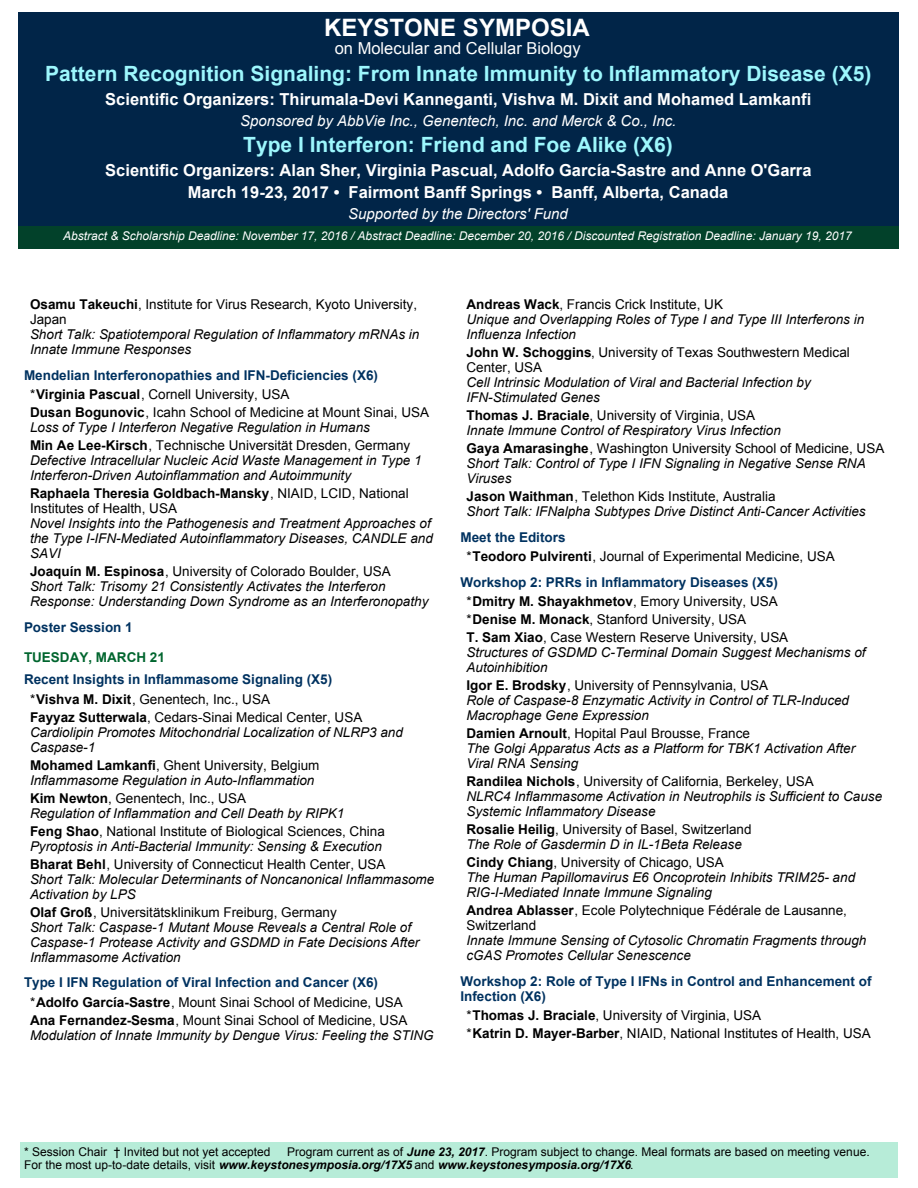
<style>
.page{position:relative;width:918px;height:1188px;background:#fff}
.page>*{position:absolute;margin:0;border:0;box-sizing:border-box;transform-origin:0 0}
.t1{font:700 24px "Arial";color:#fff}
.t2{font:700 21px "Arial";color:#9df7fd}
.t3{font:700 16.5px/22.5px "Arial";color:#fff;text-align:center}
.t4{font:16.5px "Arial";color:#fff}
.t5{font:italic 15px "Arial";color:#fff}
.t6{font:italic 13.5px/15px "Arial";color:#000}
.t7{font:13.5px/15px "Arial";color:#000}
.t8{font:700 13.5px/19.5px "Arial";color:#003260}
.t9{font:700 13.5px "Arial";color:#00652e}
.t10{font:12px/13.5px "Arial";color:#000}
.t11{font:italic 12px "Arial";color:#fff}
.s1{font-weight:700}
.s2{font-weight:400;color:#000}
.s3{color:#000}
.s4{font-weight:700;font-style:normal}
.s5{font-style:normal}
.s6{font-weight:700;color:#003260}
.s7{font-weight:700;font-style:italic}
</style>
<div class="page">
<div style="left:20px;top:1142px;width:877px;height:36px;background:#b7ecd8"></div>
<div style="left:18px;top:12px;width:881px;height:214px;background:#012548"></div>
<div style="left:18px;top:226px;width:881px;height:23px;background:#02412a"></div>
<h1 class="t1" style="left:324px;top:19px;width:267px">KEYSTONE SYMPOSIA</h1>
<p class="t4" style="left:335px;top:42px;width:247px">on Molecular and Cellular Biology</p>
<h2 class="t2" style="left:45px;top:66px;width:828px">Pattern Recognition Signaling: From Innate Immunity to Inflammatory Disease (X5)</h2>
<p class="t3" style="left:105px;top:89px;width:707px">Scientific Organizers: Thirumala-Devi Kanneganti, Vishva M. Dixit and Mohamed Lamkanfi</p>
<p class="t5" style="left:240px;top:115px;width:438px">Sponsored by AbbVie Inc., Genentech, Inc. and Merck &amp; Co., Inc.</p>
<h2 class="t2" style="left:243px;top:136px;width:431px">Type I Interferon: Friend and Foe Alike (X6)</h2>
<p class="t3" style="left:105px;top:160px;width:708px">Scientific Organizers: Alan Sher, Virginia Pascual, Adolfo García-Sastre and Anne O'Garra<br>March 19-23, 2017 • Fairmont Banff Springs • Banff, Alberta, Canada</p>
<p class="t5" style="left:348px;top:208px;width:221px">Supported by the Directors' Fund</p>
<p class="t11" style="left:63px;top:231px;width:790px">Abstract &amp; Scholarship Deadline: November 17, 2016 / Abstract Deadline: December 20, 2016 / Discounted Registration Deadline: January 19, 2017</p>
<p class="t7" style="left:30px;top:298px;width:389px"><span class="s1">Osamu Takeuchi</span>, Institute for Virus Research, Kyoto University,<br>Japan</p>
<p class="t6" style="left:30px;top:328px;width:391px">Short Talk: Spatiotemporal Regulation of Inflammatory mRNAs in<br>Innate Immune Responses</p>
<p class="t8" style="left:30px;top:366px;width:350px;text-indent:-6px">Mendelian Interferonopathies and IFN-Deficiencies (X6) <span class="s2">*</span><span class="s3">Virginia Pascual</span><span class="s2">, Cornell University, USA</span></p>
<p class="t6" style="left:30px;top:406px;width:401px"><span class="s4">Dusan Bogunovic</span><span class="s5">, Icahn School of Medicine at Mount Sinai, USA<br></span>Loss of Type I Interferon Negative Regulation in Humans</p>
<p class="t6" style="left:30px;top:439px;width:393px"><span class="s4">Min Ae Lee-Kirsch</span><span class="s5">, Technische Universität Dresden, Germany<br></span>Defective Intracellular Nucleic Acid Waste Management in Type 1<br>Interferon-Driven Autoinflammation and Autoimmunity</p>
<p class="t7" style="left:30px;top:487px;width:380px"><span class="s1">Raphaela Theresia Goldbach-Mansky</span>, NIAID, LCID, National<br>Institutes of Health, USA</p>
<p class="t6" style="left:30px;top:517px;width:404px">Novel Insights into the Pathogenesis and Treatment Approaches of the Type I-IFN-Mediated Autoinflammatory Diseases, CANDLE and<br>SAVI</p>
<p class="t6" style="left:30px;top:565px;width:400px"><span class="s4">Joaquín M. Espinosa</span><span class="s5">, University of Colorado Boulder, USA<br></span>Short Talk: Trisomy 21 Consistently Activates the Interferon<br>Response: Understanding Down Syndrome as an Interferonopathy</p>
<p class="t8" style="left:24px;top:618px;width:110px">Poster Session 1</p>
<p class="t9" style="left:24px;top:652px;width:143px">TUESDAY, MARCH 21</p>
<p class="t8" style="left:30px;top:671px;width:304px;text-indent:-6px">Recent Insights in Inflammasome Signaling (X5) <span class="s2">*</span><span class="s3">Vishva M. Dixit</span><span class="s2">, Genentech, Inc., USA</span></p>
<p class="t6" style="left:30px;top:710px;width:374px"><span class="s4">Fayyaz Sutterwala</span><span class="s5">, Cedars-Sinai Medical Center, USA<br></span>Cardiolipin Promotes Mitochondrial Localization of NLRP3 and<br>Caspase-1</p>
<p class="t6" style="left:30px;top:758px;width:291px"><span class="s4">Mohamed Lamkanfi</span><span class="s5">, Ghent University, Belgium<br></span>Inflammasome Regulation in Auto-Inflammation</p>
<p class="t6" style="left:30px;top:791px;width:316px"><span class="s4">Kim Newton</span><span class="s5">, Genentech, Inc., USA<br></span>Regulation of Inflammation and Cell Death by RIPK1</p>
<p class="t6" style="left:30px;top:824px;width:356px"><span class="s4">Feng Shao</span><span class="s5">, National Institute of Biological Sciences, China<br></span>Pyroptosis in Anti-Bacterial Immunity: Sensing &amp; Execution</p>
<p class="t6" style="left:30px;top:857px;width:406px"><span class="s4">Bharat Behl</span><span class="s5">, University of Connecticut Health Center, USA<br></span>Short Talk: Molecular Determinants of Noncanonical Inflammasome<br>Activation by LPS</p>
<p class="t6" style="left:30px;top:905px;width:391px"><span class="s4">Olaf Groß</span><span class="s5">, Universitätsklinikum Freiburg, Germany<br></span>Short Talk: Caspase-1 Mutant Mouse Reveals a Central Role of Caspase-1 Protease Activity and GSDMD in Fate Decisions After Inflammasome Activation</p>
<p class="t8" style="left:30px;top:974px;width:374px;text-indent:-6px">Type I IFN Regulation of Viral Infection and Cancer (X6) <span class="s2">*</span><span class="s3">Adolfo García-Sastre</span><span class="s2">, Mount Sinai School of Medicine, USA</span></p>
<p class="t6" style="left:30px;top:1013px;width:405px"><span class="s4">Ana Fernandez-Sesma</span><span class="s5">, Mount Sinai School of Medicine, USA<br></span>Modulation of Innate Immunity by Dengue Virus: Feeling the STING</p>
<p class="t6" style="left:466px;top:298px;width:399px"><span class="s4">Andreas Wack</span><span class="s5">, Francis Crick Institute, UK<br></span>Unique and Overlapping Roles of Type I and Type III Interferons in<br>Influenza Infection</p>
<p class="t7" style="left:466px;top:346px;width:385px"><span class="s1">John W. Schoggins</span>, University of Texas Southwestern Medical<br>Center, USA</p>
<p class="t6" style="left:466px;top:376px;width:346px">Cell Intrinsic Modulation of Viral and Bacterial Infection by<br>IFN-Stimulated Genes</p>
<p class="t6" style="left:466px;top:409px;width:316px"><span class="s4">Thomas J. Braciale</span><span class="s5">, University of Virginia, USA<br></span>Innate Immune Control of Respiratory Virus Infection</p>
<p class="t6" style="left:466px;top:442px;width:419px"><span class="s4">Gaya Amarasinghe</span><span class="s5">, Washington University School of Medicine, USA<br></span>Short Talk: Control of Type I IFN Signaling in Negative Sense RNA<br>Viruses</p>
<p class="t6" style="left:466px;top:490px;width:401px"><span class="s4">Jason Waithman</span><span class="s5">, Telethon Kids Institute, Australia<br></span>Short Talk: IFNalpha Subtypes Drive Distinct Anti-Cancer Activities</p>
<p class="t7" style="left:466px;top:528px;width:370px;line-height:19.5px;text-indent:-6px"><span class="s6">Meet the Editors<br></span>*<span class="s1">Teodoro Pulvirenti</span>, Journal of Experimental Medicine, USA</p>
<p class="t8" style="left:460px;top:573px;width:319px;text-align:center">Workshop 2: PRRs in Inflammatory Diseases (X5) <span class="s2">*</span><span class="s3">Dmitry M. Shayakhmetov</span><span class="s2">, Emory University, USA</span></p>
<p class="t7" style="left:466px;top:612px;width:323px;line-height:18px">*<span class="s1">Denise M. Monack</span>, Stanford University, USA<br><span class="s1">T. Sam Xiao</span>, Case Western Reserve University, USA</p>
<p class="t6" style="left:466px;top:646px;width:401px">Structures of GSDMD C-Terminal Domain Suggest Mechanisms of<br>Autoinhibition</p>
<p class="t6" style="left:466px;top:679px;width:384px"><span class="s4">Igor E. Brodsky</span><span class="s5">, University of Pennsylvania, USA<br></span>Role of Caspase-8 Enzymatic Activity in Control of TLR-Induced<br>Macrophage Gene Expression</p>
<p class="t6" style="left:466px;top:727px;width:390px"><span class="s4">Damien Arnoult</span><span class="s5">, Hopital Paul Brousse, France<br></span>The Golgi Apparatus Acts as a Platform for TBK1 Activation After<br>Viral RNA Sensing</p>
<p class="t6" style="left:466px;top:775px;width:417px"><span class="s4">Randilea Nichols</span><span class="s5">, University of California, Berkeley, USA<br></span>NLRC4 Inflammasome Activation in Neutrophils is Sufficient to Cause<br>Systemic Inflammatory Disease</p>
<p class="t6" style="left:466px;top:823px;width:287px"><span class="s4">Rosalie Heilig</span><span class="s5">, University of Basel, Switzerland<br></span>The Role of Gasdermin D in IL-1Beta Release</p>
<p class="t6" style="left:466px;top:856px;width:390px"><span class="s4">Cindy Chiang</span><span class="s5">, University of Chicago, USA<br></span>The Human Papillomavirus E6 Oncoprotein Inhibits TRIM25- and<br>RIG-I-Mediated Innate Immune Signaling</p>
<p class="t7" style="left:466px;top:904px;width:382px"><span class="s1">Andrea Ablasser</span>, Ecole Polytechnique Fédérale de Lausanne,<br>Switzerland</p>
<p class="t6" style="left:466px;top:934px;width:401px">Innate Immune Sensing of Cytosolic Chromatin Fragments through cGAS Promotes Cellular Senescence</p>
<p class="t8" style="left:460px;top:975px;width:413px;line-height:15px">Workshop 2: Role of Type I IFNs in Control and Enhancement of<br>Infection (X6)</p>
<p class="t7" style="left:466px;top:1008px;width:406px;line-height:18px">*<span class="s1">Thomas J. Braciale</span>, University of Virginia, USA<br>*<span class="s1">Katrin D. Mayer-Barber</span>, NIAID, National Institutes of Health, USA</p>
<p class="t10" style="left:24px;top:1146px;width:248px">* Session Chair † Invited but not yet accepted</p>
<p class="t10" style="left:24px;top:1146px;width:847px;text-indent:263px">Program current as of <span class="s7">June 23, 2017</span>. Program subject to change. Meal formats are based on meeting venue.<br>For the most up-to-date details, visit <span class="s7">www.keystonesymposia.org/17X5</span> and <span class="s7">www.keystonesymposia.org/17X6</span>.</p>
</div>
